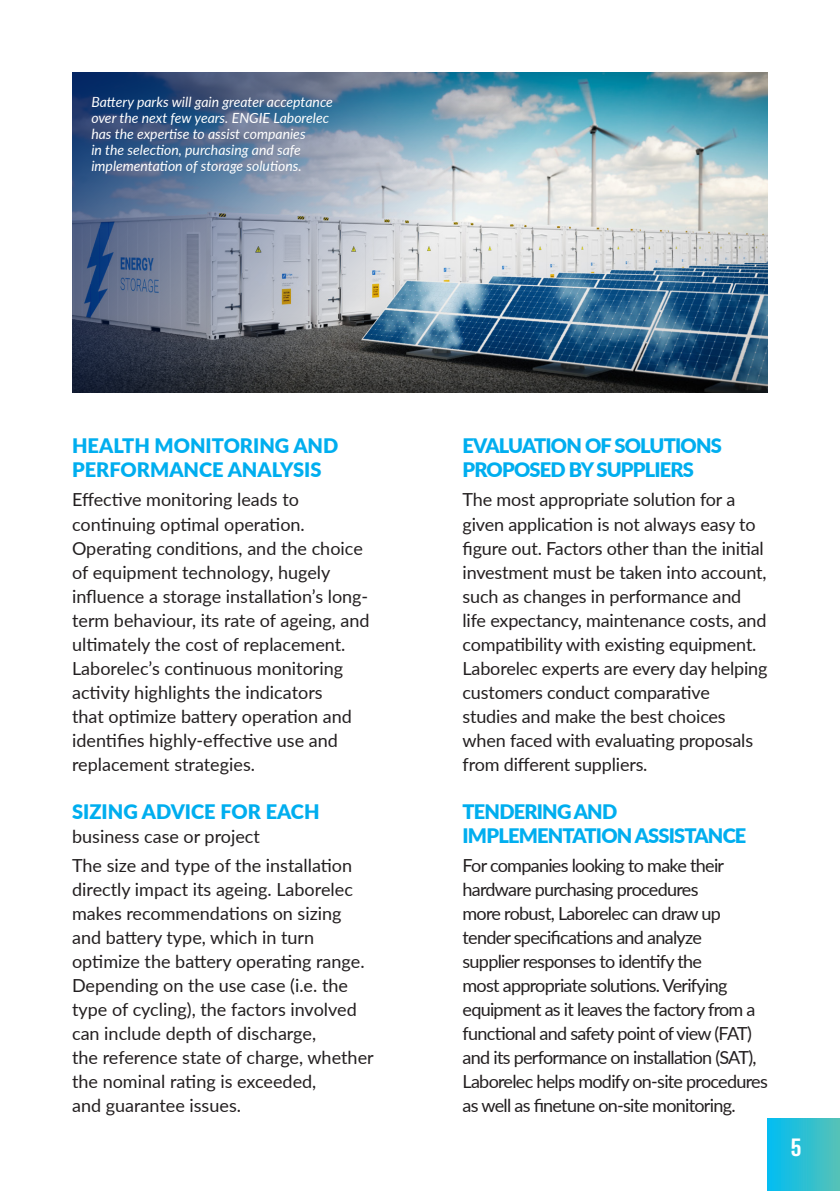
<style>
.page{position:relative;width:840px;height:1191px;background:#fff}
.page>*{position:absolute;margin:0;border:0;box-sizing:border-box;transform-origin:0 0}
.t1{font:700 condensed 25.6px "Right Grotesk";color:#fff}
.Body{font:900 20px/24px "Lato";letter-spacing:-.04em;color:#00aeef}
.Body-2{font:900 20px/24px "Lato";color:#00aeef}
.Body-3{font:18px/24px "Lato";letter-spacing:-.01em;color:#231f20}
.Body-4{font:18px/24px "Lato";letter-spacing:-.04em;color:#231f20}
.Body-5{font:italic 14px/16px "Lato";color:#fff}
</style>
<div class="page">
<hr style="left:0;top:0;width:1px;height:1191px;background:#717463">
<img style="left:0;top:43px;width:1px;height:1148px">
<img style="left:72px;top:72px;width:695px;height:321px">
<div style="left:767px;top:1119px;width:72px;height:72px;background:linear-gradient(to right,#00bdf2,#54c2b8)"></div>
<p class="Body-5" style="left:91px;top:93px;width:243px">Battery parks will gain greater acceptance over the next few years. ENGIE Laborelec has the expertise to assist companies<br>in the selection, purchasing and safe implementation of storage solutions.</p>
<p class="Body-2" style="left:72px;top:432px;width:268px">HEALTH MONITORING AND<br>PERFORMANCE ANALYSIS</p>
<p class="Body-3" style="left:72px;top:487px;width:299px">Effective monitoring leads to continuing optimal operation.<br>Operating conditions, and the choice of equipment technology, hugely influence a storage installation’s long&shy;term behaviour, its rate of ageing, and ultimately the cost of replacement.<br>Laborelec’s continuous monitoring activity highlights the indicators<br>that optimize battery operation and identifies highly-effective use and replacement strategies.</p>
<p class="Body-2" style="left:72px;top:798px;width:249px">SIZING ADVICE FOR EACH</p>
<p class="Body-3" style="left:72px;top:823px;width:189px">business case or project</p>
<p class="Body-3" style="left:72px;top:853px;width:303px">The size and type of the installation directly impact its ageing. Laborelec makes recommendations on sizing and battery type, which in turn optimize the battery operating range.<br>Depending on the use case (i.e. the type of cycling), the factors involved can include depth of discharge,<br>the reference state of charge, whether the nominal rating is exceeded,<br>and guarantee issues.</p>
<p class="Body" style="left:462px;top:432px;width:261px">EVALUATION OF SOLUTIONS<br>PROPOSED BY SUPPLIERS</p>
<p class="Body-3" style="left:462px;top:487px;width:306px">The most appropriate solution for a given application is not always easy to figure out. Factors other than the initial investment must be taken into account, such as changes in performance and life expectancy, maintenance costs, and compatibility with existing equipment.<br>Laborelec experts are every day helping customers conduct comparative studies and make the best choices when faced with evaluating proposals from different suppliers.</p>
<p class="Body" style="left:462px;top:798px;width:285px">TENDERING AND<br>IMPLEMENTATION ASSISTANCE</p>
<p class="Body-4" style="left:462px;top:853px;width:306px">For companies looking to make their hardware purchasing procedures<br>more robust, Laborelec can draw up tender specifications and analyze<br>supplier responses to identify the<br>most appropriate solutions. Verifying equipment as it leaves the factory from a functional and safety point of view (FAT) and its performance on installation (SAT), Laborelec helps modify on-site procedures as well as finetune on-site monitoring.</p>
<p class="t1" style="left:790px;top:1134px;width:12px">5</p>
</div>
